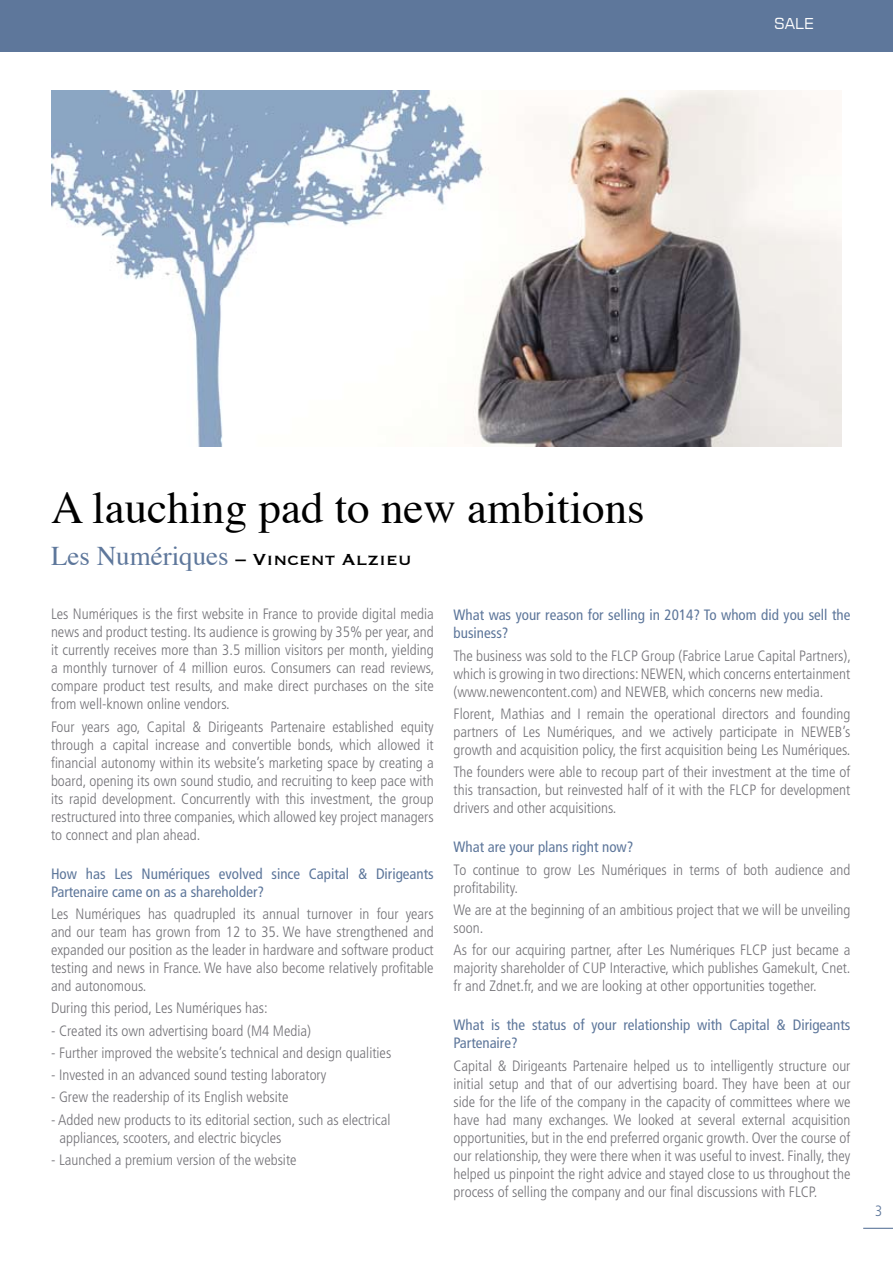
<style>
.page{position:relative;width:893px;height:1263px;background:#fff}
.page>*{position:absolute;margin:0;border:0;box-sizing:border-box;transform-origin:0 0}
.t1{font:45px "Times";color:#000}
.t2{font:21px "Copperplate";color:#000}
.t3{font:300 condensed 15px/18px "Frutiger LT";color:#747378;text-align:justify}
.t4{font:condensed 15px/18px "Frutiger LT";color:#5e779b}
.t5{font:15px "Square 721 BT";color:#fff}
.t6{font:300 condensed 15px "Frutiger";color:#5e779b}
.s1{font-family:"Times";font-size:27px;color:#5e779b}
</style>
<div class="page">
<hr style="left:863px;top:1228px;width:30px;height:1px;background:#5e779b">
<img style="left:51px;top:91px;width:791px;height:355px">
<div style="left:0;top:0;width:893px;height:51px;background:#5e779b"></div>
<p class="t5" style="left:774px;top:15px;width:41px">SALE</p>
<h1 class="t1" style="left:51px;top:466px;width:595px">A lauching pad to new ambitions</h1>
<h2 class="t2" style="left:51px;top:545px;width:362px"><span class="s1">Les Numériques</span> – Vincent Alzieu</h2>
<p class="t3" style="left:51px;top:605px;width:385px">Les Numériques is the first website in France to provide digital media news and product testing. Its audience is growing by 35% per year, and it currently receives more than 3.5 million visitors per month, yielding a monthly turnover of 4 million euros. Consumers can read reviews, compare product test results, and make direct purchases on the site from well-known online vendors.</p>
<p class="t3" style="left:51px;top:718px;width:384px">Four years ago, Capital &amp; Dirigeants Partenaire established equity through a capital increase and convertible bonds, which allowed it financial autonomy within its website’s marketing space by creating a board, opening its own sound studio, and recruiting to keep pace with its rapid development. Concurrently with this investment, the group restructured into three companies, which allowed key project managers to connect and plan ahead.</p>
<p class="t4" style="left:51px;top:865px;width:384px">How has Les Numériques evolved since Capital &amp; Dirigeants<br>Partenaire came on as a shareholder?</p>
<p class="t3" style="left:51px;top:905px;width:384px">Les Numériques has quadrupled its annual turnover in four years and our team has grown from 12 to 35. We have strengthened and expanded our position as the leader in hardware and software product testing and news in France. We have also become relatively profitable and autonomous.</p>
<p class="t3" style="left:51px;top:999px;width:218px">During this period, Les Numériques has:</p>
<p class="t3" style="left:51px;top:1022px;width:261px">- Created its own advertising board (M4 Media)</p>
<p class="t3" style="left:51px;top:1044px;width:342px">- Further improved the website’s technical and design qualities</p>
<p class="t3" style="left:51px;top:1066px;width:277px">- Invested in an advanced sound testing laboratory</p>
<p class="t3" style="left:51px;top:1088px;width:239px">- Grew the readership of its English website</p>
<p class="t3" style="left:60px;top:1111px;width:332px;text-indent:-9px">- Added new products to its editorial section, such as electrical appliances, scooters, and electric bicycles</p>
<p class="t3" style="left:51px;top:1151px;width:247px">- Launched a premium version of the website</p>
<p class="t4" style="left:454px;top:606px;width:398px">What was your reason for selling in 2014? To whom did you sell the business?</p>
<p class="t3" style="left:454px;top:647px;width:399px">The business was sold to the FLCP Group (Fabrice Larue Capital Partners), which is growing in two directions: NEWEN, which concerns entertainment (www.newencontent.com) and NEWEB, which concerns new media.</p>
<p class="t3" style="left:454px;top:705px;width:398px">Florent, Mathias and I remain the operational directors and founding partners of Les Numériques, and we actively participate in NEWEB’s growth and acquisition policy, the first acquisition being Les Numériques.</p>
<p class="t3" style="left:454px;top:763px;width:398px">The founders were able to recoup part of their investment at the time of this transaction, but reinvested half of it with the FLCP for development drivers and other acquisitions.</p>
<p class="t4" style="left:454px;top:838px;width:181px">What are your plans right now?</p>
<p class="t3" style="left:454px;top:861px;width:398px">To continue to grow Les Numériques in terms of both audience and profitability.</p>
<p class="t3" style="left:454px;top:901px;width:398px">We are at the beginning of an ambitious project that we will be unveiling soon.</p>
<p class="t3" style="left:454px;top:941px;width:398px">As for our acquiring partner, after Les Numériques FLCP just became a majority shareholder of CUP Interactive, which publishes Gamekult, Cnet. fr and Zdnet.fr, and we are looking at other opportunities together.</p>
<p class="t4" style="left:454px;top:1016px;width:398px">What is the status of your relationship with Capital &amp; Dirigeants<br>Partenaire?</p>
<p class="t3" style="left:454px;top:1057px;width:398px">Capital &amp; Dirigeants Partenaire helped us to intelligently structure our initial setup and that of our advertising board. They have been at our side for the life of the company in the capacity of committees where we have had many exchanges. We looked at several external acquisition opportunities, but in the end preferred organic growth. Over the course of our relationship, they were there when it was useful to invest. Finally, they helped us pinpoint the right advice and stayed close to us throughout the process of selling the company and our final discussions with FLCP.</p>
<p class="t6" style="left:875px;top:1203px;width:9px">3</p>
</div>
